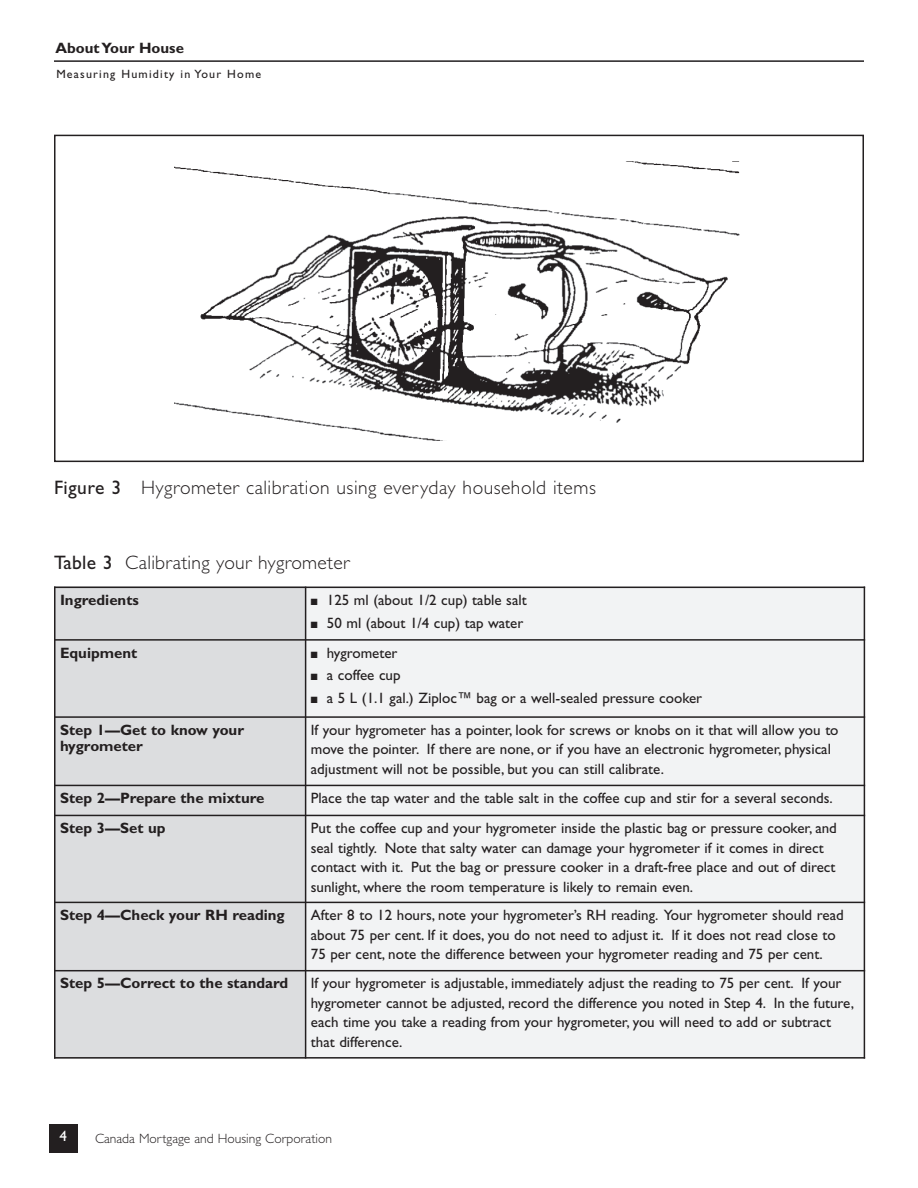
<style>
.page{position:relative;width:918px;height:1188px;background:#fff}
.page>*{position:absolute;margin:0;border:0;box-sizing:border-box;transform-origin:0 0}
.t1{font:300 19.5px "Gill Sans Std";letter-spacing:.025em;color:#231f20}
.t2{font:15px/19.5px "Gill Sans Std";color:#231f20}
.t3{font:700 15px/16.2px "Gill Sans Std";color:#231f20}
.t4{font:15px "Gill Sans Std";color:#fff}
.t5{font:300 13.5px "Gill Sans Std";color:#231f20}
.t6{font:12px "Gill Sans Std";letter-spacing:.1em;color:#231f20}
.s1{font-weight:400}
</style>
<div class="page">
<div style="left:49px;top:1124px;width:29px;height:29px;background:#231f20"></div>
<svg style="left:54px;top:60px;width:810px;height:403px"></svg>
<img style="left:174px;top:161px;width:572px;height:280px">
<div style="left:54px;top:587px;width:252px;height:53px;background:#dcdddf"></div>
<div style="left:306px;top:587px;width:559px;height:53px;background:#f2f3f4"></div>
<div style="left:54px;top:640px;width:252px;height:77px;background:#dcdddf"></div>
<div style="left:306px;top:640px;width:559px;height:77px;background:#f2f3f4"></div>
<div style="left:54px;top:717px;width:252px;height:68px;background:#dcdddf"></div>
<div style="left:306px;top:717px;width:559px;height:68px;background:#f2f3f4"></div>
<div style="left:54px;top:785px;width:252px;height:30px;background:#dcdddf"></div>
<div style="left:306px;top:785px;width:559px;height:30px;background:#f2f3f4"></div>
<div style="left:54px;top:815px;width:252px;height:87px;background:#dcdddf"></div>
<div style="left:306px;top:815px;width:559px;height:87px;background:#f2f3f4"></div>
<div style="left:54px;top:902px;width:252px;height:69px;background:#dcdddf"></div>
<div style="left:306px;top:902px;width:559px;height:69px;background:#f2f3f4"></div>
<div style="left:54px;top:971px;width:252px;height:88px;background:#dcdddf"></div>
<div style="left:306px;top:971px;width:559px;height:88px;background:#f2f3f4"></div>
<hr style="left:54px;top:587px;width:2px;height:472px;background:#231f20">
<hr style="left:305px;top:587px;width:1px;height:472px;background:#231f20">
<hr style="left:864px;top:587px;width:1px;height:472px;background:#231f20">
<hr style="left:54px;top:587px;width:811px;height:1px;background:#231f20">
<hr style="left:54px;top:639px;width:811px;height:2px;background:#231f20">
<hr style="left:54px;top:716px;width:811px;height:2px;background:#231f20">
<hr style="left:54px;top:785px;width:811px;height:1px;background:#231f20">
<hr style="left:54px;top:815px;width:811px;height:1px;background:#231f20">
<hr style="left:54px;top:902px;width:811px;height:1px;background:#231f20">
<hr style="left:54px;top:970px;width:811px;height:1px;background:#231f20">
<hr style="left:54px;top:1057px;width:811px;height:2px;background:#231f20">
<p class="t3" style="left:56px;top:42px;width:130px">About Your House</p>
<p class="t6" style="left:56px;top:69px;width:206px">Measuring Humidity in Your Home</p>
<h1 class="t1" style="left:54px;top:481px;width:543px"><span class="s1">Figure 3</span> Hygrometer calibration using everyday household items</h1>
<h1 class="t1" style="left:54px;top:555px;width:297px"><span class="s1">Table 3</span> Calibrating your hygrometer</h1>
<p class="t3" style="left:60px;top:594px;width:80px">Ingredients</p>
<p class="t2" style="left:311px;top:592px;width:217px">■ 125 ml (about 1/2 cup) table salt</p>
<p class="t2" style="left:311px;top:615px;width:214px">■ 50 ml (about 1/4 cup) tap water</p>
<p class="t3" style="left:60px;top:646px;width:79px">Equipment</p>
<p class="t2" style="left:311px;top:644px;width:88px">■ hygrometer</p>
<p class="t2" style="left:311px;top:667px;width:91px">■ a coffee cup</p>
<p class="t2" style="left:311px;top:690px;width:393px">■ a 5 L (1.1 gal.) Ziploc™ bag or a well-sealed pressure cooker</p>
<p class="t3" style="left:60px;top:723px;width:186px">Step 1—Get to know your hygrometer</p>
<p class="t2" style="left:311px;top:722px;width:529px">If your hygrometer has a pointer, look for screws or knobs on it that will allow you to move the pointer. If there are none, or if you have an electronic hygrometer, physical adjustment will not be possible, but you can still calibrate.</p>
<p class="t3" style="left:60px;top:792px;width:206px">Step 2—Prepare the mixture</p>
<p class="t2" style="left:311px;top:790px;width:524px">Place the tap water and the table salt in the coffee cup and stir for a several seconds.</p>
<p class="t3" style="left:60px;top:822px;width:107px">Step 3—Set up</p>
<p class="t2" style="left:311px;top:820px;width:528px">Put the coffee cup and your hygrometer inside the plastic bag or pressure cooker, and seal tightly. Note that salty water can damage your hygrometer if it comes in direct contact with it. Put the bag or pressure cooker in a draft-free place and out of direct sunlight, where the room temperature is likely to remain even.</p>
<p class="t3" style="left:60px;top:909px;width:226px">Step 4—Check your RH reading</p>
<p class="t2" style="left:311px;top:907px;width:534px">After 8 to 12 hours, note your hygrometer’s RH reading. Your hygrometer should read about 75 per cent. If it does, you do not need to adjust it. If it does not read close to<br>75 per cent, note the difference between your hygrometer reading and 75 per cent.</p>
<p class="t3" style="left:60px;top:977px;width:230px">Step 5—Correct to the standard</p>
<p class="t2" style="left:311px;top:975px;width:545px">If your hygrometer is adjustable, immediately adjust the reading to 75 per cent. If your hygrometer cannot be adjusted, record the difference you noted in Step 4. In the future, each time you take a reading from your hygrometer, you will need to add or subtract that difference.</p>
<p class="t4" style="left:60px;top:1131px;width:9px">4</p>
<p class="t5" style="left:95px;top:1134px;width:238px">Canada Mortgage and Housing Corporation</p>
</div>
